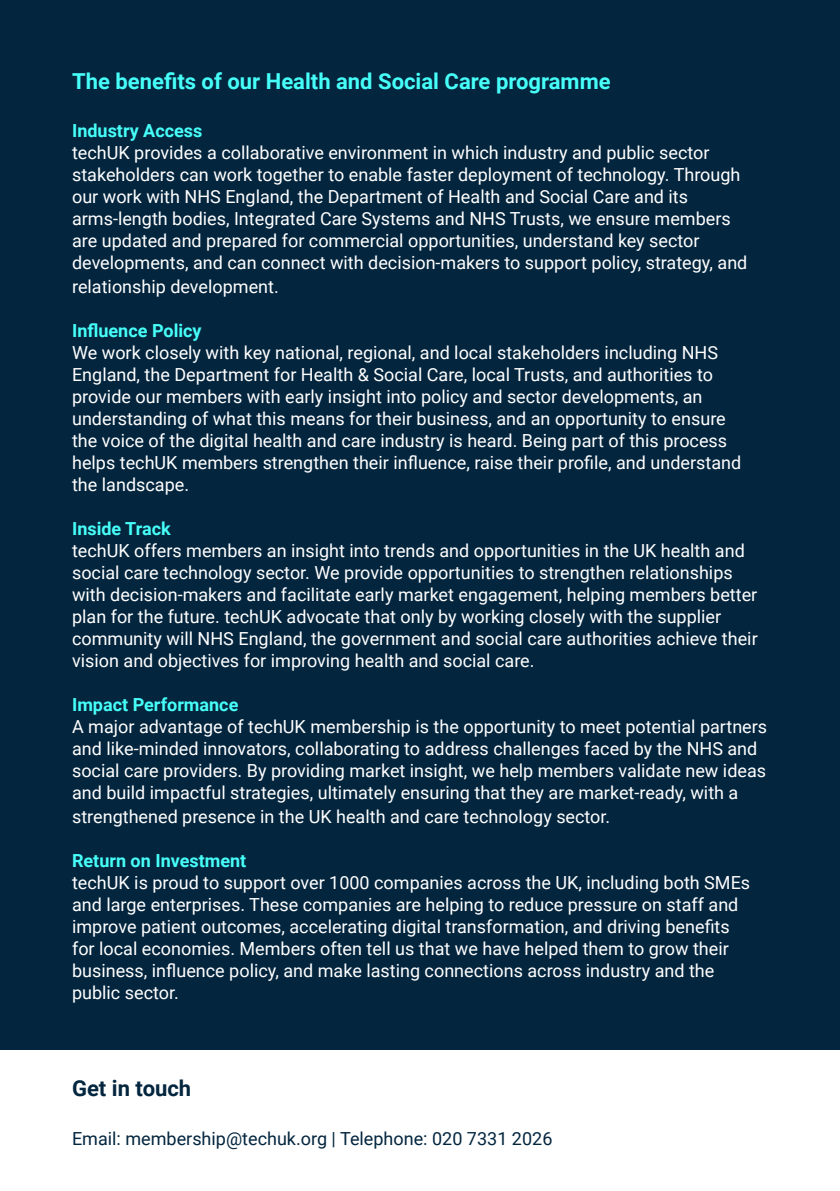
<style>
.page{position:relative;width:840px;height:1191px;background:#fff}
.page>*{position:absolute;margin:0;border:0;box-sizing:border-box;transform-origin:0 0}
.Programme_intro{font:700 22px "Roboto";color:#47fff9}
.Programme_intro-2{font:700 22px "Roboto";color:#03253e}
.Programme_intro-3{font:18px/22px "Roboto";color:#fff}
.Body_copy{font:18px/22px "Roboto";color:#fff}
.Programme_intro-4{font:18px "Roboto";color:#03253e}
.s1{font-weight:700;color:#47fff9}
</style>
<div class="page">
<div style="left:0;top:0;width:839px;height:1049px;background:#03253e"></div>
<p class="Programme_intro" style="left:72px;top:65px;width:539px">The benefits of our Health and Social Care programme</p>
<p class="Body_copy" style="left:72px;top:118px;width:676px"><span class="s1">Industry Access<br></span>techUK provides a collaborative environment in which industry and public sector stakeholders can work together to enable faster deployment of technology. Through our work with NHS England, the Department of Health and Social Care and its arms-length bodies, Integrated Care Systems and NHS Trusts, we ensure members are updated and prepared for commercial opportunities, understand key sector developments, and can connect with decision-makers to support policy, strategy, and</p>
<p class="Body_copy" style="left:72px;top:274px;width:208px">relationship development.</p>
<p class="Programme_intro-3" style="left:72px;top:318px;width:670px"><span class="s1">Influence Policy<br></span>We work closely with key national, regional, and local stakeholders including NHS England, the Department for Health &amp; Social Care, local Trusts, and authorities to provide our members with early insight into policy and sector developments, an understanding of what this means for their business, and an opportunity to ensure the voice of the digital health and care industry is heard. Being part of this process helps techUK members strengthen their influence, raise their profile, and understand the landscape.</p>
<p class="Programme_intro-3" style="left:72px;top:516px;width:686px"><span class="s1">Inside Track<br></span>techUK offers members an insight into trends and opportunities in the UK health and social care technology sector. We provide opportunities to strengthen relationships with decision-makers and facilitate early market engagement, helping members better plan for the future. techUK advocate that only by working closely with the supplier community will NHS England, the government and social care authorities achieve their vision and objectives for improving health and social care.</p>
<p class="Programme_intro-3" style="left:72px;top:692px;width:696px"><span class="s1">Impact Performance<br></span>A major advantage of techUK membership is the opportunity to meet potential partners and like-minded innovators, collaborating to address challenges faced by the NHS and social care providers. By providing market insight, we help members validate new ideas and build impactful strategies, ultimately ensuring that they are market-ready, with a</p>
<p class="Programme_intro-3" style="left:72px;top:804px;width:539px">strengthened presence in the UK health and care technology sector.</p>
<p class="Programme_intro-3" style="left:72px;top:848px;width:679px"><span class="s1">Return on Investment<br></span>techUK is proud to support over 1000 companies across the UK, including both SMEs and large enterprises. These companies are helping to reduce pressure on staff and improve patient outcomes, accelerating digital transformation, and driving benefits for local economies. Members often tell us that we have helped them to grow their business, influence policy, and make lasting connections across industry and the public sector.</p>
<p class="Programme_intro-2" style="left:72px;top:1073px;width:121px">Get in touch</p>
<p class="Programme_intro-4" style="left:72px;top:1125px;width:481px">Email: membership@techuk.org | Telephone: 020 7331 2026</p>
</div>
